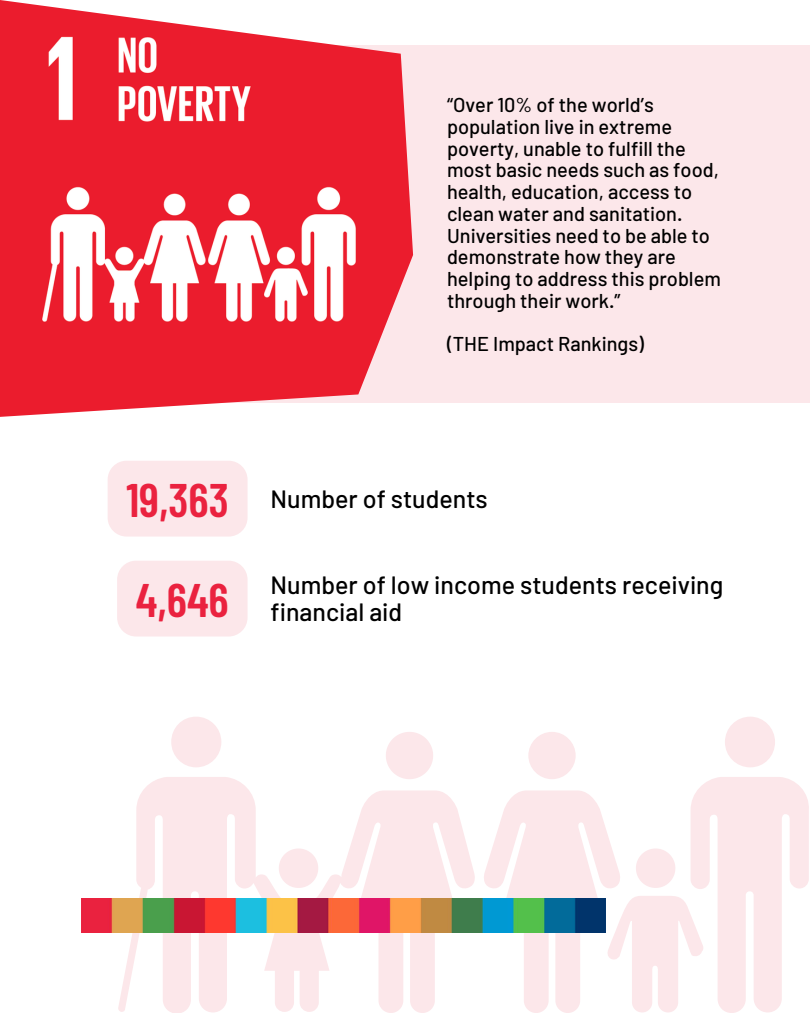
<style>
.page{position:relative;width:810px;height:1013px;background:#fff}
.page>*{position:absolute;margin:0;border:0;box-sizing:border-box;transform-origin:0 0}
.t1{font:600 47px/99.9px "Barlow Condensed";color:#ea223f}
.t2{font:500 25px/27.8px "Barlow";color:#000}
.t3{font:500 20px/21.8px "Barlow";color:#000}
</style>
<div class="page">
<div style="left:725px;top:716px;width:50px;height:51px;background:#fce7ea;border-radius:50%"></div>
<svg style="left:386px;top:732px;width:47px;height:45px"></svg>
<div style="left:528px;top:732px;width:48px;height:47px;background:#fce7ea;border-radius:50%"></div>
<svg style="left:118px;top:777px;width:360px;height:235px;fill:#fce9ec"></svg>
<svg style="left:481px;top:777px;width:328px;height:235px"></svg>
<div style="left:171px;top:716px;width:50px;height:51px;background:#fce7ea;border-radius:50%"></div>
<svg style="left:279px;top:848px;width:39px;height:40px"></svg>
<img style="left:81px;top:898px;width:524px;height:34px">
<div style="left:0;top:45px;width:810px;height:357px;background:#fce7ea"></div>
<img style="left:0;top:0;width:413px;height:417px">
<div style="left:108px;top:460px;width:140px;height:76px;background:#fce7ea;border-radius:19px"></div>
<div style="left:117px;top:560px;width:131px;height:76px;background:#fce7ea;border-radius:19px"></div>
<p class="t3" style="left:447px;top:93px;width:275px">“Over 10% of the world’s population live in extreme poverty, unable to fulfill the most basic needs such as food, health, education, access to clean water and sanitation.<br>Universities need to be able to demonstrate how they are helping to address this problem through their work.”</p>
<p class="t3" style="left:447px;top:332px;width:199px">(THE Impact Rankings)</p>
<h1 class="t1" style="left:126px;top:448px;width:104px">19,363<br>4,646</h1>
<p class="t2" style="left:271px;top:484px;width:219px">Number of students</p>
<p class="t2" style="left:271px;top:569px;width:454px">Number of low income students receiving financial aid</p>
</div>
